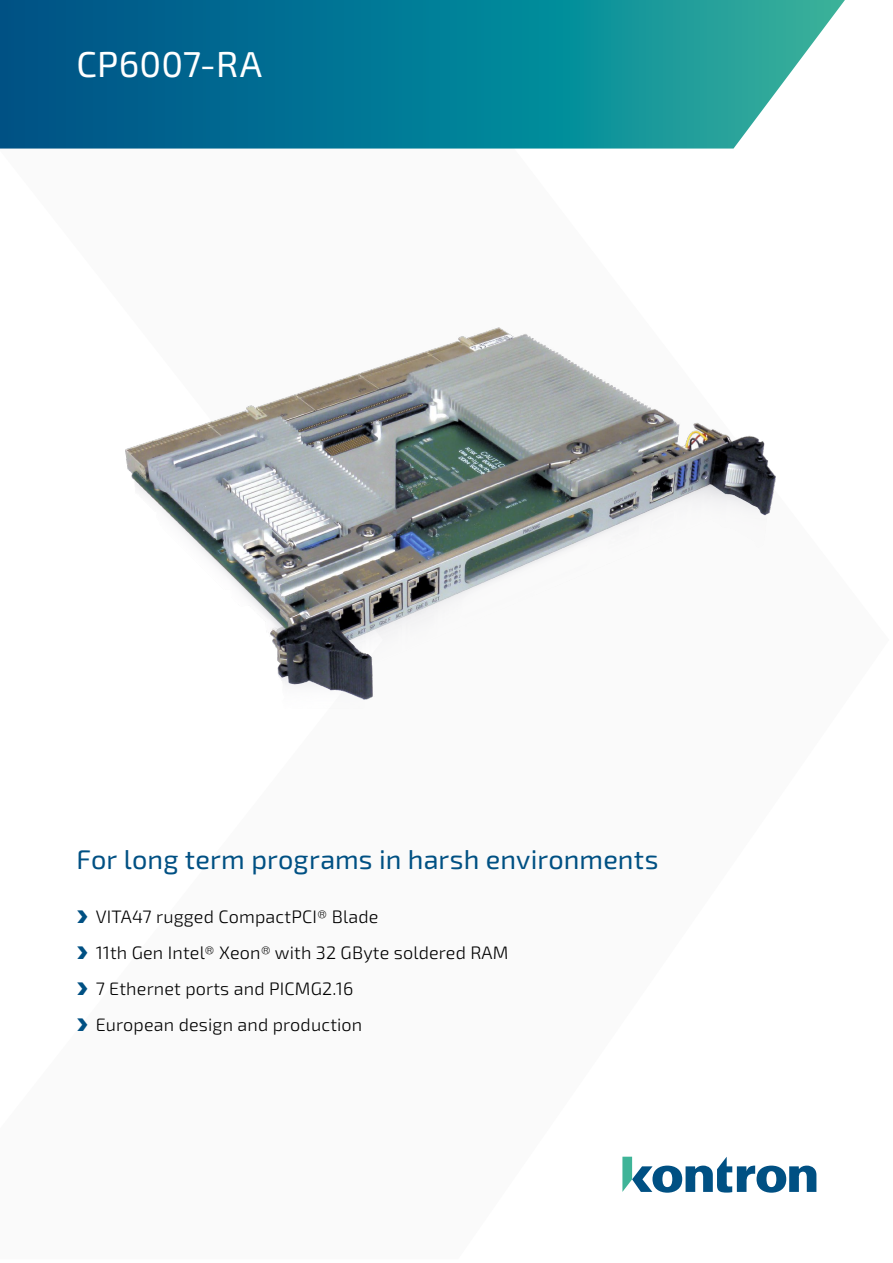
<style>
.page{position:relative;width:893px;height:1263px;background:#fff}
.page>*{position:absolute;margin:0;border:0;box-sizing:border-box;transform-origin:0 0}
.t1{font:36px "Sn T";letter-spacing:.005em;color:#fff}
.t2{font:27px "Sn T";letter-spacing:.005em;color:#005083}
.t3{font:300 18px/36px "Sn T";letter-spacing:.01em;color:#000}
.s1{font-family:"Arrow";font-weight:400;color:#005083}
</style>
<div class="page">
<svg style="left:622px;top:1157px;width:194px;height:36px"></svg>
<img style="left:125px;top:327px;width:651px;height:373px">
<svg style="left:0;top:0;width:845px;height:149px;background:#19849b"></svg>
<h1 class="t1" style="left:77px;top:43px;width:187px">CP6007-RA</h1>
<h2 class="t2" style="left:77px;top:843px;width:583px">For long term programs in harsh environments</h2>
<p class="t3" style="left:77px;top:899px;width:433px"><span class="s1">*</span> VITA47 rugged CompactPCI® Blade<br><span class="s1">*</span> 11th Gen Intel® Xeon® with 32 GByte soldered RAM <span class="s1">*</span> 7 Ethernet ports and PICMG2.16<br><span class="s1">*</span> European design and production</p>
</div>
